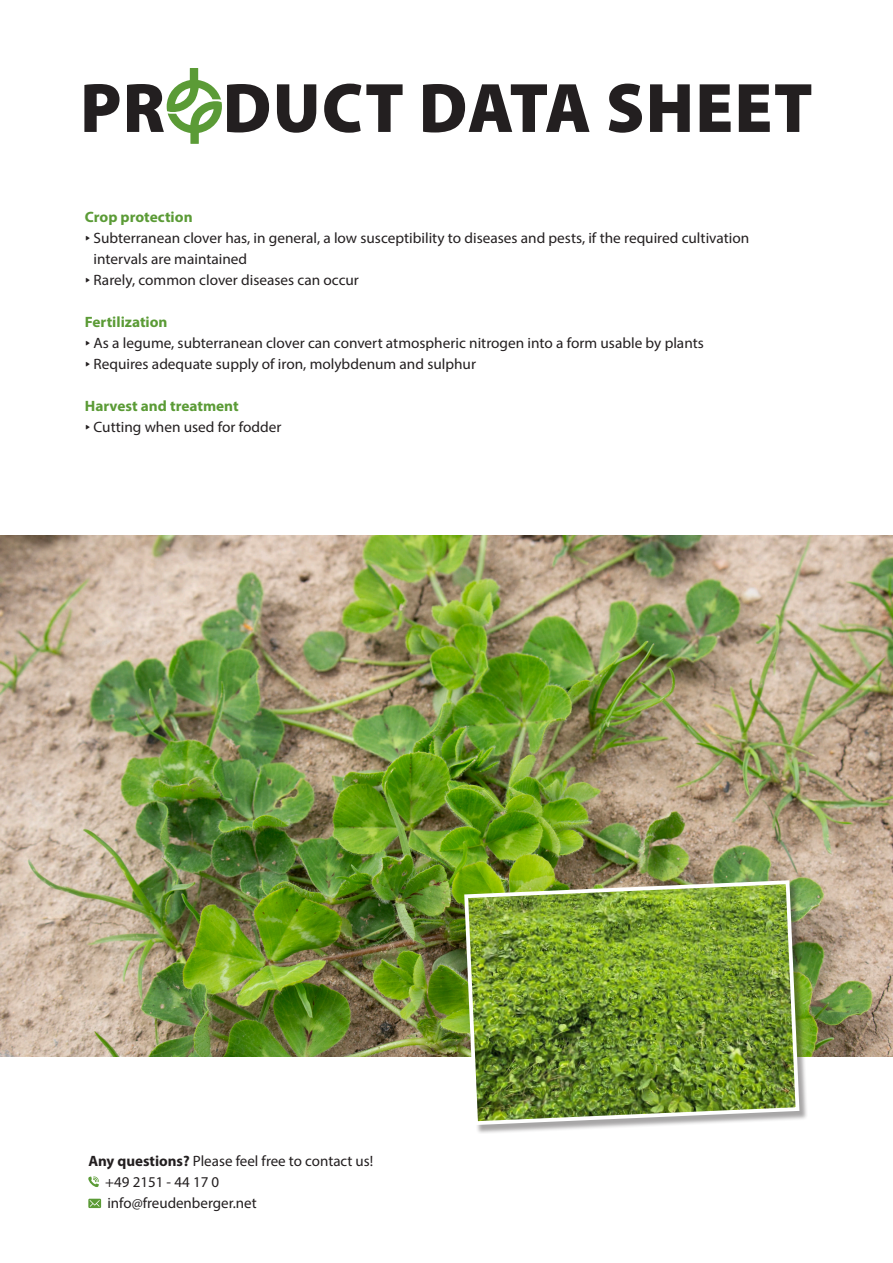
<style>
.page{position:relative;width:893px;height:1263px;background:#fff}
.page>*{position:absolute;margin:0;border:0;box-sizing:border-box;transform-origin:0 0}
.t1{font:900 70.5px "Myriad Pro";letter-spacing:.02em;color:#231f20}
.t2{font:15px/21px "Myriad Pro";color:#231f20}
.t3{font:700 15px "Myriad Pro";color:#5b9b36}
.s1{font-family:"Geogrotesque";font-weight:600}
.s2{font-weight:700;color:#5b9b36}
.s3{font-weight:700}
</style>
<div class="page">
<img style="left:0;top:536px;width:893px;height:521px">
<div style="left:465px;top:881px;width:344px;height:253px;background:#231f20;opacity:.4"></div>
<img style="left:462px;top:878px;width:339px;height:249px">
<svg style="left:167px;top:68px;width:55px;height:76px"></svg>
<svg style="left:88px;top:1176px;width:11px;height:11px"></svg>
<svg style="left:88px;top:1199px;width:13px;height:9px"></svg>
<h1 class="t1" style="left:80px;top:61px;width:734px">PR DUCT DATA SHEET</h1>
<p class="t3" style="left:85px;top:207px;width:109px">Crop protection</p>
<p class="t2" style="left:85px;top:227px;width:666px"><span class="s1">∂</span> Subterranean clover has, in general, a low susceptibility to diseases and pests, if the required cultivation</p>
<p class="t2" style="left:94px;top:248px;width:155px">intervals are maintained</p>
<p class="t2" style="left:85px;top:269px;width:276px"><span class="s1">∂</span> Rarely, common clover diseases can occur</p>
<p class="t2" style="left:85px;top:311px;width:621px"><span class="s2">Fertilization<br></span><span class="s1">∂</span> As a legume, subterranean clover can convert atmospheric nitrogen into a form usable by plants <span class="s1">∂</span> Requires adequate supply of iron, molybdenum and sulphur</p>
<p class="t2" style="left:85px;top:395px;width:198px"><span class="s2">Harvest and treatment<br></span><span class="s1">∂</span> Cutting when used for fodder</p>
<p class="t2" style="left:105px;top:1150px;width:270px;text-indent:-17px"><span class="s3">Any questions?</span> Please feel free to contact us! +49 2151 - 44 17 0<br>info@freudenberger.net</p>
</div>
